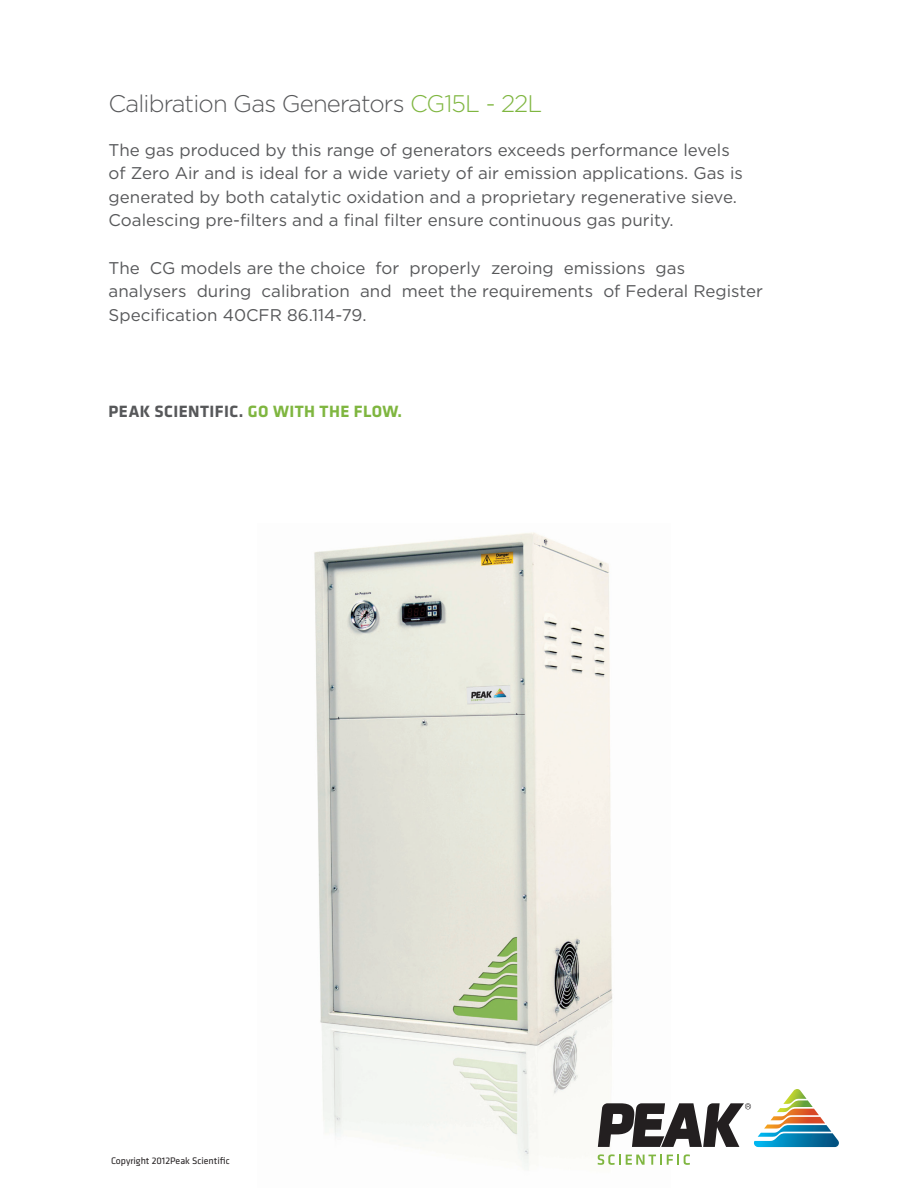
<style>
.page{position:relative;width:918px;height:1188px;background:#fff}
.page>*{position:absolute;margin:0;border:0;box-sizing:border-box;transform-origin:0 0}
.t1{font:300 24px "Gotham";letter-spacing:-.035em;color:#57585a}
.t2{font:16.95px/23.7px "Gotham";color:#57585a}
.t3{font:700 16.95px "Klavika";letter-spacing:.025em;color:#57585a}
.t4{font:9.9px "Klavika";color:#231f20}
.s1{color:#7fb640}
</style>
<div class="page">
<img style="left:314px;top:532px;width:299px;height:635px">
<svg style="left:598px;top:1154px;width:92px;height:11px"></svg>
<svg style="left:598px;top:1089px;width:241px;height:58px"></svg>
<p class="t1" style="left:109px;top:89px;width:435px">Calibration Gas Generators <span class="s1">CG15L - 22L</span></p>
<p class="t2" style="left:109px;top:138px;width:636px">The gas produced by this range of generators exceeds performance levels of Zero Air and is ideal for a wide variety of air emission applications. Gas is generated by both catalytic oxidation and a proprietary regenerative sieve.<br>Coalescing pre-filters and a final filter ensure continuous gas purity.</p>
<p class="t2" style="left:109px;top:256px;width:656px">The CG models are the choice for properly zeroing emissions gas analysers during calibration and meet the requirements of Federal Register<br>Specification 40CFR 86.114-79.</p>
<p class="t3" style="left:109px;top:399px;width:295px">PEAK SCIENTIFIC. <span class="s1">GO WITH THE FLOW.</span></p>
<p class="t4" style="left:111px;top:1154px;width:120px">Copyright 2012Peak Scientific</p>
</div>
